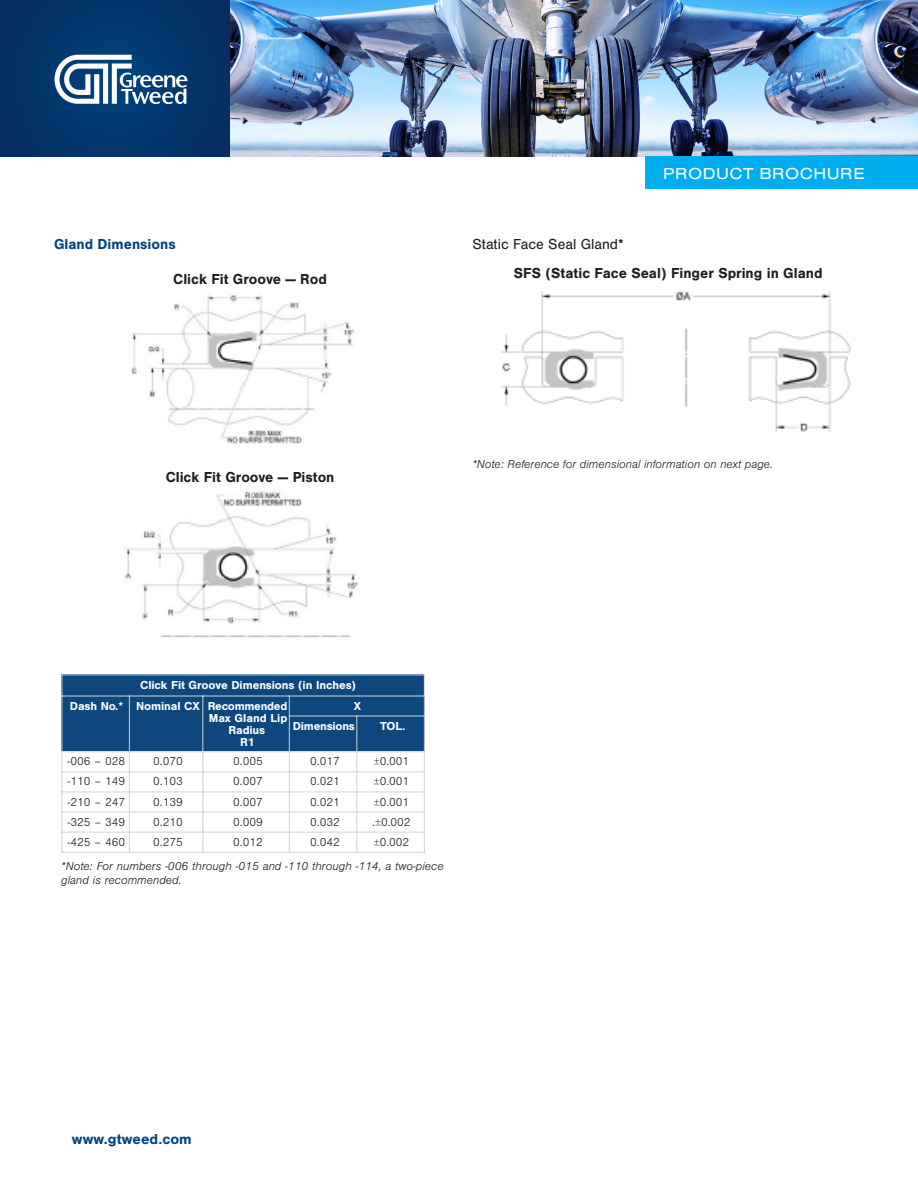
<style>
.page{position:relative;width:918px;height:1188px;background:#fff}
.page>*{position:absolute;margin:0;border:0;box-sizing:border-box;transform-origin:0 0}
.t1{font:16.5px "Nimbus San Ext";letter-spacing:.03em;color:#fff}
.body_text{font:700 15px "Nimbus San";color:#231f20}
.body_text-2{font:700 15px "Nimbus San";color:#01457f}
.body_text-3{font:15px "Nimbus San";color:#231f20}
.t2{font:300 12px/20.1px "Nimbus San";color:#211d1e}
.t3{font:700 12px/21px "Nimbus San";letter-spacing:-.01em;color:#fff}
.t4{font:italic 300 12px/13.5px "Nimbus San";color:#211d1e}
.Captions{font:italic 300 12px "Nimbus San";color:#231f20}
</style>
<div class="page">
<img style="left:230px;top:0;width:688px;height:157px">
<div style="left:0;top:0;width:230px;height:157px;background:#023469"></div>
<svg style="left:55px;top:55px;width:132px;height:49px"></svg>
<div style="left:646px;top:157px;width:272px;height:32px;background:#00aeef"></div>
<img style="left:131px;top:295px;width:224px;height:149px">
<img style="left:125px;top:491px;width:234px;height:147px">
<img style="left:501px;top:291px;width:350px;height:141px">
<div style="left:62px;top:675px;width:362px;height:21px;background:#0d477d"></div>
<div style="left:62px;top:696px;width:67px;height:56px;background:#0d477d"></div>
<div style="left:129px;top:696px;width:74px;height:56px;background:#0d477d"></div>
<div style="left:203px;top:696px;width:86px;height:56px;background:#0d477d"></div>
<div style="left:289px;top:696px;width:135px;height:20px;background:#0d477d"></div>
<div style="left:289px;top:716px;width:68px;height:36px;background:#0d477d"></div>
<div style="left:357px;top:716px;width:68px;height:36px;background:#0d477d"></div>
<hr style="left:62px;top:675px;width:1px;height:178px;background:#d1d3d3">
<hr style="left:129px;top:696px;width:1px;height:157px;background:#d1d3d3">
<hr style="left:202px;top:696px;width:1px;height:157px;background:#d1d3d3">
<hr style="left:289px;top:696px;width:1px;height:157px;background:#d1d3d3">
<hr style="left:356px;top:716px;width:1px;height:137px;background:#d1d3d3">
<hr style="left:424px;top:675px;width:1px;height:178px;background:#d1d3d3">
<hr style="left:62px;top:675px;width:363px;height:1px;background:#d1d3d3">
<hr style="left:62px;top:696px;width:363px;height:1px;background:#d1d3d3">
<hr style="left:289px;top:716px;width:136px;height:1px;background:#d1d3d3">
<hr style="left:62px;top:751px;width:363px;height:1px;background:#d1d3d3">
<hr style="left:62px;top:772px;width:363px;height:1px;background:#d1d3d3">
<hr style="left:62px;top:792px;width:363px;height:1px;background:#d1d3d3">
<hr style="left:62px;top:812px;width:363px;height:1px;background:#d1d3d3">
<hr style="left:62px;top:832px;width:363px;height:1px;background:#d1d3d3">
<hr style="left:62px;top:852px;width:363px;height:1px;background:#d1d3d3">
<p class="body_text-2" style="left:54px;top:235px;width:123px">Gland Dimensions</p>
<p class="body_text-3" style="left:472px;top:236px;width:153px">Static Face Seal Gland*</p>
<h1 class="t1" style="left:663px;top:162px;width:203px">PRODUCT BROCHURE</h1>
<p class="body_text" style="left:173px;top:270px;width:155px">Click Fit Groove — Rod</p>
<p class="body_text" style="left:166px;top:468px;width:170px">Click Fit Groove — Piston</p>
<p class="body_text" style="left:514px;top:264px;width:310px">SFS (Static Face Seal) Finger Spring in Gland</p>
<p class="Captions" style="left:472px;top:458px;width:302px">*Note: Reference for dimensional information on next page.</p>
<p class="t3" style="left:70px;top:674px;width:288px;text-indent:70px">Click Fit Groove Dimensions (in Inches)<br>Dash No.* Nominal CX Recommended</p>
<p class="t3" style="left:228px;top:719px;width:38px">Radius</p>
<p class="t3" style="left:209px;top:706px;width:80px;line-height:24px;text-align:center">Max Gland Lip<br>R1</p>
<p class="t3" style="left:293px;top:696px;width:70px;line-height:20px;text-indent:61px">X<br>Dimensions</p>
<p class="t3" style="left:380px;top:715px;width:27px">TOL.</p>
<p class="t2" style="left:68px;top:752px;width:59px">-006 – 028 -110 – 149</p>
<p class="t2" style="left:68px;top:792px;width:59px;text-align:justify">-210 – 247 -325 – 349 -425 – 460</p>
<p class="t2" style="left:153px;top:752px;width:31px">0.070</p>
<p class="t2" style="left:233px;top:752px;width:31px">0.005</p>
<p class="t2" style="left:310px;top:752px;width:31px">0.017</p>
<p class="t2" style="left:374px;top:752px;width:37px">±0.001</p>
<p class="t2" style="left:153px;top:772px;width:31px">0.103</p>
<p class="t2" style="left:233px;top:772px;width:31px">0.007</p>
<p class="t2" style="left:310px;top:772px;width:31px">0.021</p>
<p class="t2" style="left:374px;top:772px;width:37px">±0.001</p>
<p class="t2" style="left:153px;top:792px;width:31px">0.139</p>
<p class="t2" style="left:233px;top:792px;width:31px">0.007</p>
<p class="t2" style="left:310px;top:792px;width:31px">0.021</p>
<p class="t2" style="left:374px;top:792px;width:37px">±0.001</p>
<p class="t2" style="left:153px;top:812px;width:31px">0.210</p>
<p class="t2" style="left:233px;top:812px;width:31px">0.009</p>
<p class="t2" style="left:310px;top:812px;width:31px">0.032</p>
<p class="t2" style="left:372px;top:812px;width:40px">.±0.002</p>
<p class="t2" style="left:153px;top:832px;width:31px">0.275</p>
<p class="t2" style="left:233px;top:832px;width:31px">0.012</p>
<p class="t2" style="left:310px;top:832px;width:31px">0.042</p>
<p class="t2" style="left:374px;top:832px;width:37px">±0.002</p>
<p class="t4" style="left:61px;top:860px;width:384px">*Note: For numbers -006 through -015 and -110 through -114, a two-piece gland is recommended.</p>
<p class="body_text-2" style="left:72px;top:1131px;width:121px">www.gtweed.com</p>
</div>
